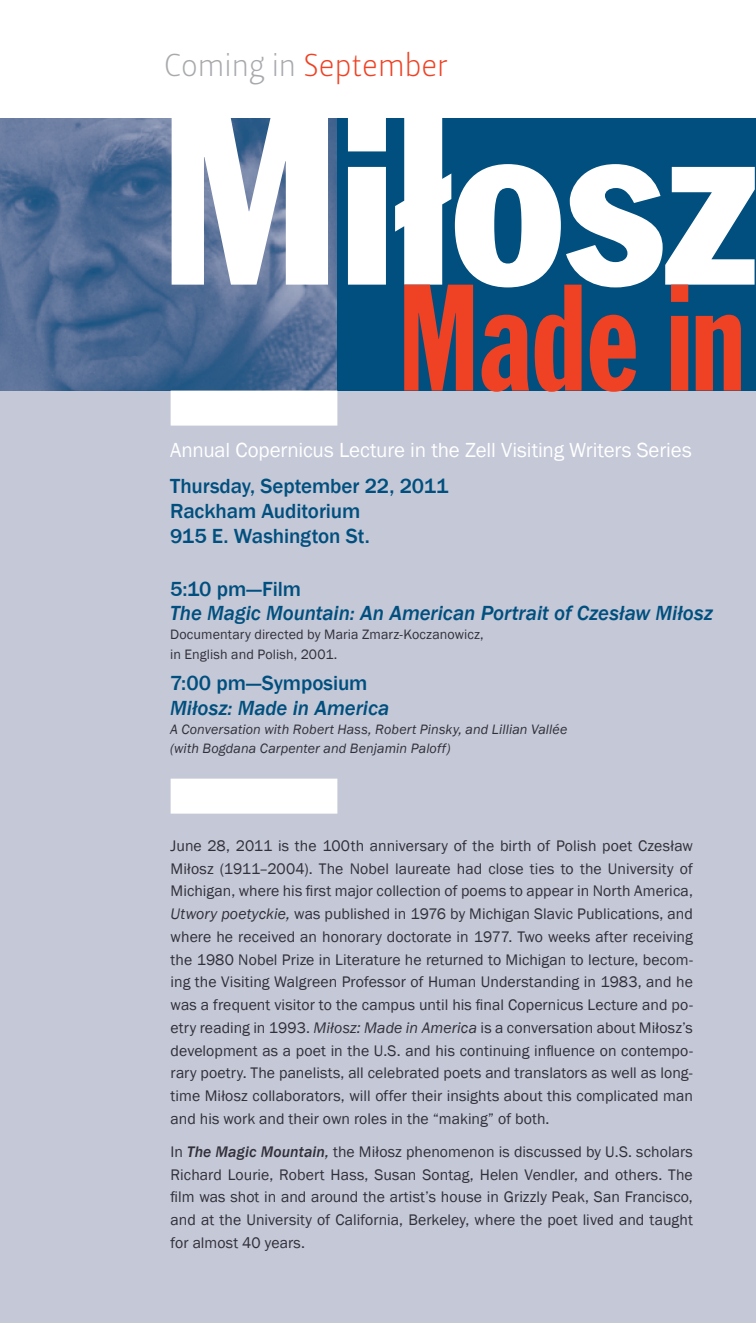
<style>
.page{position:relative;width:756px;height:1323px;background:#fff}
.page>*{position:absolute;margin:0;border:0;box-sizing:border-box;transform-origin:0 0}
.t1{font:31.5px "Leitura Sans Grot 1";color:#ef4123}
.t2{font:500 21px/25.2px "Franklin Gothic";letter-spacing:-.005em;color:#004f7e}
.t3{font:italic 500 21px "Franklin Gothic";letter-spacing:-.005em;color:#004f7e}
.t4{font:21px "Franklin Gothic";letter-spacing:-.01em;color:#fff}
.t5{font:15.75px/22.8px "Franklin Gothic";letter-spacing:.005em;color:#312f39;text-align:justify}
.t6{font:italic 14px/19.2px "Franklin Gothic";letter-spacing:.01em;color:#312f39}
.t7{font:14px/19.2px "Franklin Gothic";letter-spacing:.01em;color:#312f39}
.s1{color:#a7a9ac}
.s2{font-style:italic}
.s3{font-weight:500;font-style:italic}
</style>
<div class="page">
<div style="left:0;top:118px;width:756px;height:1205px;background:#c4c8d7"></div>
<img style="left:0;top:118px;width:337px;height:273px">
<div style="left:337px;top:118px;width:419px;height:273px;background:#004f7e"></div>
<svg style="left:172px;top:118px;width:583px;height:169px;fill:#fff"></svg>
<svg style="left:404px;top:285px;width:351px;height:107px"></svg>
<div style="left:171px;top:779px;width:166px;height:35px;background:#fff"></div>
<div style="left:171px;top:391px;width:166px;height:35px;background:#fff"></div>
<h1 class="t1" style="left:164px;top:47px;width:286px"><span class="s1">Coming in</span> September</h1>
<h2 class="t4" style="left:170px;top:437px;width:523px">Annual Copernicus Lecture in the Zell Visiting Writers Series</h2>
<h2 class="t2" style="left:170px;top:473px;width:280px">Thursday, September 22, 2011<br>Rackham Auditorium<br>915 E. Washington St.</h2>
<h2 class="t2" style="left:170px;top:576px;width:132px">5:10 pm—Film</h2>
<h2 class="t3" style="left:170px;top:600px;width:544px">The Magic Mountain: An American Portrait of Czesław Miłosz</h2>
<p class="t7" style="left:170px;top:625px;width:315px">Documentary directed by Maria Zmarz-Koczanowicz, in English and Polish, 2001.</p>
<h2 class="t2" style="left:170px;top:671px;width:199px">7:00 pm—Symposium</h2>
<h2 class="t3" style="left:170px;top:695px;width:221px">Miłosz: Made in America</h2>
<p class="t6" style="left:170px;top:720px;width:399px">A Conversation with Robert Hass, Robert Pinsky, and Lillian Vallée (with Bogdana Carpenter and Benjamin Paloff)</p>
<p class="t5" style="left:171px;top:835px;width:524px">June 28, 2011 is the 100th anniversary of the birth of Polish poet Czesław Miłosz (1911–2004). The Nobel laureate had close ties to the University of Michigan, where his first major collection of poems to appear in North America, <span class="s2">Utwory poetyckie,</span> was published in 1976 by Michigan Slavic Publications, and where he received an honorary doctorate in 1977. Two weeks after receiving the 1980 Nobel Prize in Literature he returned to Michigan to lecture, becom&shy;ing the Visiting Walgreen Professor of Human Understanding in 1983, and he was a frequent visitor to the campus until his final Copernicus Lecture and po&shy;etry reading in 1993. <span class="s2">Miłosz: Made in America</span> is a conversation about Miłosz’s development as a poet in the U.S. and his continuing influence on contempo&shy;rary poetry. The panelists, all celebrated poets and translators as well as long&shy;time Miłosz collaborators, will offer their insights about this complicated man and his work and their own roles in the “making” of both.</p>
<p class="t5" style="left:171px;top:1141px;width:524px">In <span class="s3">The Magic Mountain,</span> the Miłosz phenomenon is discussed by U.S. scholars Richard Lourie, Robert Hass, Susan Sontag, Helen Vendler, and others. The film was shot in and around the artist’s house in Grizzly Peak, San Francisco, and at the University of California, Berkeley, where the poet lived and taught for almost 40 years.</p>
</div>
